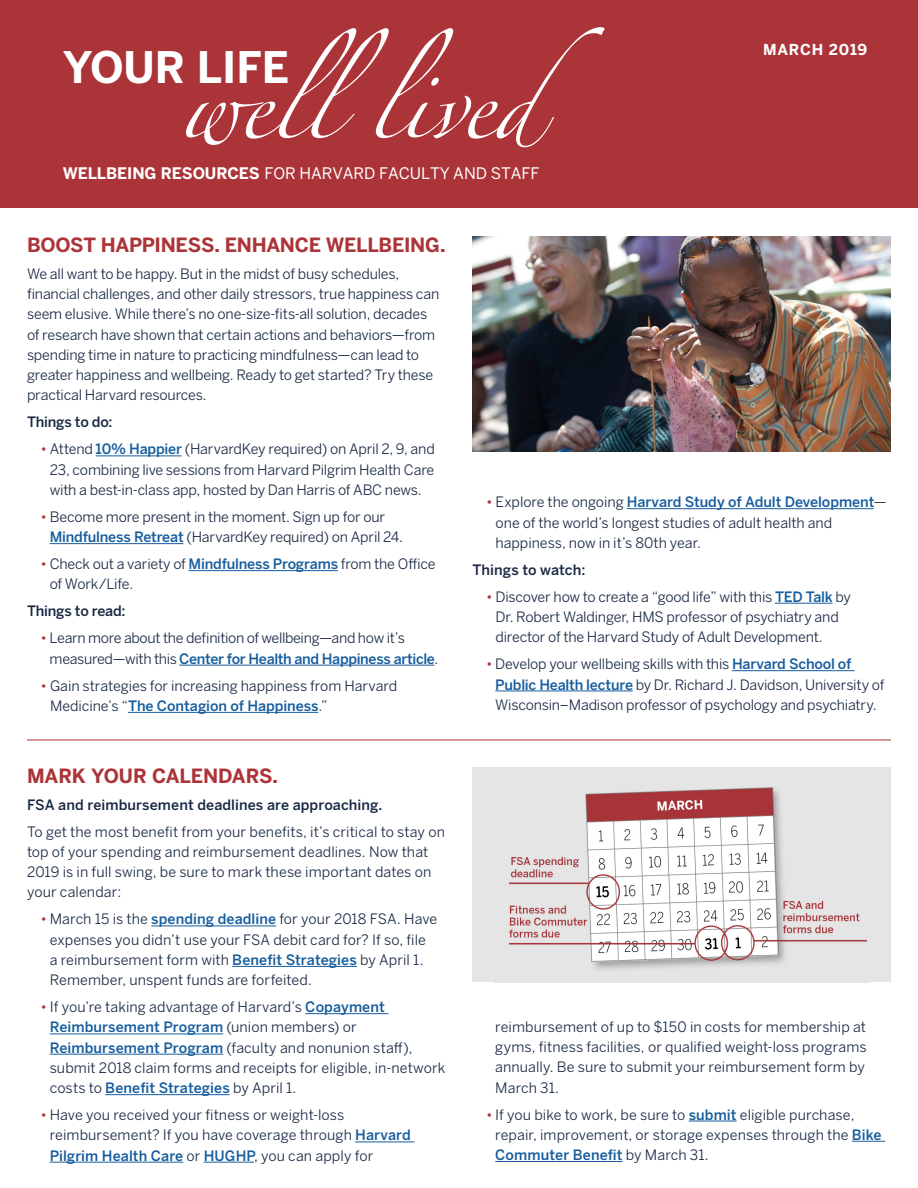
<style>
.page{position:relative;width:918px;height:1188px;background:#fff}
.page>*{position:absolute;margin:0;border:0;box-sizing:border-box;transform-origin:0 0}
.t1{font:65.25px "Zapfino";letter-spacing:-.01em;color:#fff}
.t2{font:700 43.2px "Benton Sans";color:#fff}
.body_copy{font:700 19.5px "Benton Sans";letter-spacing:-.015em;color:#ab3439}
.t3{font:15.9px "Benton Sans";letter-spacing:-.005em;color:#fff}
.t4{font:700 15px "Benton Sans";letter-spacing:.05em;color:#fff}
.body_copy-2{font:14.25px/20.2px "Benton Sans";letter-spacing:-.01em;color:#192944}
.body_copy-3{font:500 14.25px "Benton Sans";letter-spacing:.005em;color:#192944}
.body_copy-4{font:500 14.25px "Benton Sans";letter-spacing:-.015em;color:#192944}
.s1{font-weight:700}
.s2{color:#ab3439}
.s3{font-weight:500;color:#175d9e}
</style>
<div class="page">
<div style="left:0;top:0;width:918px;height:207px;background:#ab3439"></div>
<hr style="left:96px;top:456px;width:86px;height:1px;background:#175d9e">
<hr style="left:50px;top:543px;width:133px;height:1px;background:#175d9e">
<hr style="left:189px;top:570px;width:149px;height:1px;background:#175d9e">
<hr style="left:179px;top:665px;width:255px;height:1px;background:#175d9e">
<hr style="left:128px;top:712px;width:190px;height:1px;background:#175d9e">
<hr style="left:627px;top:508px;width:247px;height:1px;background:#175d9e">
<hr style="left:775px;top:603px;width:58px;height:1px;background:#175d9e">
<hr style="left:732px;top:670px;width:123px;height:1px;background:#175d9e">
<hr style="left:495px;top:691px;width:138px;height:1px;background:#175d9e">
<hr style="left:27px;top:740px;width:864px;height:1px;background:#ab3439">
<img style="left:472px;top:237px;width:419px;height:215px">
<div style="left:472px;top:767px;width:419px;height:215px;background:#e5e5e5"></div>
<img style="left:508px;top:787px;width:359px;height:183px">
<hr style="left:151px;top:926px;width:125px;height:1px;background:#175d9e">
<hr style="left:232px;top:966px;width:125px;height:1px;background:#175d9e">
<hr style="left:305px;top:1013px;width:83px;height:1px;background:#175d9e">
<hr style="left:50px;top:1034px;width:173px;height:1px;background:#175d9e">
<hr style="left:50px;top:1054px;width:173px;height:1px;background:#175d9e">
<hr style="left:105px;top:1094px;width:125px;height:1px;background:#175d9e">
<hr style="left:355px;top:1142px;width:60px;height:1px;background:#175d9e">
<hr style="left:50px;top:1162px;width:133px;height:1px;background:#175d9e">
<hr style="left:204px;top:1162px;width:50px;height:1px;background:#175d9e">
<hr style="left:689px;top:1121px;width:48px;height:1px;background:#175d9e">
<hr style="left:852px;top:1141px;width:33px;height:1px;background:#175d9e">
<hr style="left:495px;top:1161px;width:128px;height:1px;background:#175d9e">
<p class="t1" style="left:179px;top:77px;width:427px">welllived</p>
<p class="t3" style="left:63px;top:164px;width:478px"><span class="s1">WELLBEING RESOURCES</span> FOR HARVARD FACULTY AND STAFF</p>
<p class="t2" style="left:63px;top:36px;width:228px">YOUR LIFE</p>
<p class="t4" style="left:763px;top:39px;width:106px">MARCH 2019</p>
<p class="body_copy" style="left:27px;top:231px;width:420px">BOOST HAPPINESS. ENHANCE WELLBEING.</p>
<p class="body_copy-2" style="left:27px;top:264px;width:414px">We all want to be happy. But in the midst of busy schedules, financial challenges, and other daily stressors, true happiness can seem elusive. While there’s no one-size-fits-all solution, decades of research have shown that certain actions and behaviors—from spending time in nature to practicing mindfulness—can lead to greater happiness and wellbeing. Ready to get started? Try these practical Harvard resources.</p>
<p class="body_copy-4" style="left:27px;top:412px;width:87px">Things to do:</p>
<p class="body_copy-2" style="left:50px;top:439px;width:387px;text-align:justify;text-indent:-9px"><span class="s2">•</span> Attend <span class="s3">10% Happier</span> (HarvardKey required) on April 2, 9, and 23, combining live sessions from Harvard Pilgrim Health Care with a best-in-class app, hosted by Dan Harris of ABC news.</p>
<p class="body_copy-2" style="left:50px;top:507px;width:355px;text-indent:-9px"><span class="s2">•</span> Become more present in the moment. Sign up for our<br><span class="s3">Mindfulness Retreat</span> (HarvardKey required) on April 24.</p>
<p class="body_copy-2" style="left:50px;top:554px;width:387px;text-indent:-9px"><span class="s2">•</span> Check out a variety of <span class="s3">Mindfulness Programs</span> from the Office of Work/Life.</p>
<p class="body_copy-4" style="left:27px;top:601px;width:100px">Things to read:</p>
<p class="body_copy-2" style="left:50px;top:628px;width:390px;text-indent:-9px"><span class="s2">•</span> Learn more about the definition of wellbeing—and how it’s measured—with this <span class="s3">Center for Health and Happiness article</span>.</p>
<p class="body_copy-2" style="left:50px;top:675px;width:349px;text-indent:-10px"><span class="s2">•</span> Gain strategies for increasing happiness from Harvard<br>Medicine’s “<span class="s3">The Contagion of Happiness</span>.”</p>
<p class="body_copy" style="left:27px;top:761px;width:253px">MARK YOUR CALENDARS.</p>
<p class="body_copy-3" style="left:27px;top:794px;width:357px">FSA and reimbursement deadlines are approaching.</p>
<p class="body_copy-2" style="left:27px;top:821px;width:420px">To get the most benefit from your benefits, it’s critical to stay on top of your spending and reimbursement deadlines. Now that 2019 is in full swing, be sure to mark these important dates on your calendar:</p>
<p class="body_copy-2" style="left:50px;top:909px;width:389px;text-indent:-9px"><span class="s2">•</span> March 15 is the <span class="s3">spending deadline</span> for your 2018 FSA. Have expenses you didn’t use your FSA debit card for? If so, file a reimbursement form with <span class="s3">Benefit Strategies</span> by April 1.<br>Remember, unspent funds are forfeited.</p>
<p class="body_copy-2" style="left:50px;top:997px;width:397px;text-indent:-9px"><span class="s2">•</span> If you’re taking advantage of Harvard’s <span class="s3">Copayment Reimbursement Program</span> (union members) or <span class="s3">Reimbursement Program</span> (faculty and nonunion staff), submit 2018 claim forms and receipts for eligible, in-network costs to <span class="s3">Benefit Strategies</span> by April 1.</p>
<p class="body_copy-2" style="left:50px;top:1105px;width:363px;text-indent:-9px"><span class="s2">•</span> Have you received your fitness or weight-loss reimbursement? If you have coverage through <span class="s3">Harvard<br>Pilgrim Health Care</span> or <span class="s3">HUGHP</span>, you can apply for</p>
<p class="body_copy-2" style="left:496px;top:492px;width:393px;text-indent:-10px"><span class="s2">•</span> Explore the ongoing <span class="s3">Harvard Study of Adult Development</span>— one of the world’s longest studies of adult health and happiness, now in it’s 80th year.</p>
<p class="body_copy-3" style="left:472px;top:559px;width:114px">Things to watch:</p>
<p class="body_copy-2" style="left:496px;top:586px;width:357px;text-indent:-10px"><span class="s2">•</span> Discover how to create a “good life” with this <span class="s3">TED Talk</span> by<br>Dr. Robert Waldinger, HMS professor of psychiatry and director of the Harvard Study of Adult Development.</p>
<p class="body_copy-2" style="left:495px;top:654px;width:391px;text-indent:-9px"><span class="s2">•</span> Develop your wellbeing skills with this <span class="s3">Harvard School of<br>Public Health lecture</span> by Dr. Richard J. Davidson, University of<br>Wisconsin–Madison professor of psychology and psychiatry.</p>
<p class="body_copy-2" style="left:495px;top:1017px;width:373px;text-align:justify">reimbursement of up to $150 in costs for membership at gyms, fitness facilities, or qualified weight-loss programs annually. Be sure to submit your reimbursement form by March 31.</p>
<p class="body_copy-2" style="left:495px;top:1104px;width:388px;text-indent:-9px"><span class="s2">•</span> If you bike to work, be sure to <span class="s3">submit</span> eligible purchase, repair, improvement, or storage expenses through the <span class="s3">Bike<br>Commuter Benefit</span> by March 31.</p>
</div>
